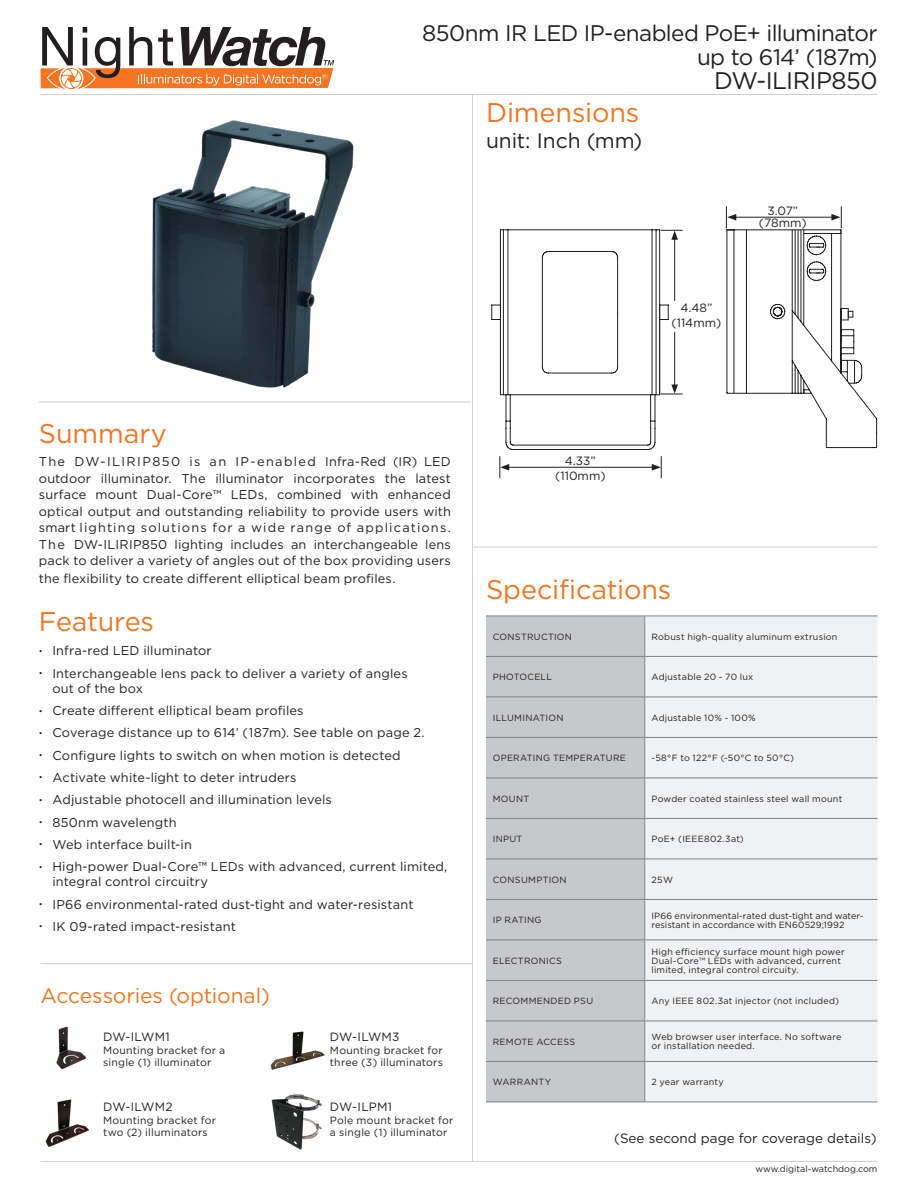
<style>
.page{position:relative;width:918px;height:1188px;background:#fff}
.page>*{position:absolute;margin:0;border:0;box-sizing:border-box;transform-origin:0 0}
.t1{font:27px "Gotham";letter-spacing:-.005em;color:#f47521}
.t2{font:24px "Gotham";letter-spacing:-.02em;color:#231f20}
.t3{font:22.5px/24px "Gotham";letter-spacing:-.03em;color:#231f20;text-align:right}
.t4{font:21px "Gotham";letter-spacing:-.005em;color:#f47521}
.t5{font:21px "Gotham";letter-spacing:-.005em;color:#231f20}
.t6{font:13.5px "Gotham";color:#231f20}
.t7{font:12.75px/16.5px "Gotham";letter-spacing:.01em;color:#231f20}
.t8{font:12px "Gotham";color:#231f20}
.t9{font:10.5px/12.6px "Gotham";letter-spacing:.02em;color:#231f20}
.t10{font:9px/9px "Gotham";letter-spacing:.025em;color:#231f20}
.t11{font:9px/9px "Gotham";letter-spacing:.005em;color:#231f20}
.t12{font:9px "Gotham";color:#231f20}
.s1{font-size:8.25px}
</style>
<div class="page">
<hr style="left:40px;top:94px;width:838px;height:1px;background:#cfd0d2">
<hr style="left:40px;top:1161px;width:838px;height:1px;background:#cfd0d2">
<hr style="left:39px;top:402px;width:432px;height:1px;background:#cfd0d2">
<hr style="left:472px;top:94px;width:1px;height:1067px;background:#cfd0d2">
<hr style="left:472px;top:547px;width:406px;height:1px;background:#cfd0d2">
<hr style="left:507px;top:467px;width:147px;height:1px;background:#231f20">
<svg style="left:499px;top:456px;width:10px;height:22px"></svg>
<svg style="left:652px;top:456px;width:10px;height:22px"></svg>
<svg style="left:491px;top:229px;width:192px;height:221px"></svg>
<svg style="left:726px;top:206px;width:152px;height:242px"></svg>
<div style="left:486px;top:617px;width:159px;height:485px;background:#c7c8ca"></div>
<div style="left:646px;top:617px;width:232px;height:485px;background:#f0f1f2"></div>
<hr style="left:486px;top:616px;width:159px;height:1px;background:#808285">
<hr style="left:645px;top:616px;width:233px;height:1px;background:#808285">
<hr style="left:645px;top:616px;width:1px;height:40px;background:#808285">
<hr style="left:486px;top:656px;width:159px;height:1px;background:#808285">
<hr style="left:645px;top:656px;width:233px;height:1px;background:#808285">
<hr style="left:645px;top:657px;width:1px;height:40px;background:#808285">
<hr style="left:486px;top:697px;width:159px;height:1px;background:#808285">
<hr style="left:645px;top:697px;width:233px;height:1px;background:#808285">
<hr style="left:645px;top:697px;width:1px;height:40px;background:#808285">
<hr style="left:486px;top:737px;width:159px;height:1px;background:#808285">
<hr style="left:645px;top:737px;width:233px;height:1px;background:#808285">
<hr style="left:645px;top:738px;width:1px;height:40px;background:#808285">
<hr style="left:486px;top:778px;width:159px;height:1px;background:#808285">
<hr style="left:645px;top:778px;width:233px;height:1px;background:#808285">
<hr style="left:645px;top:778px;width:1px;height:40px;background:#808285">
<hr style="left:486px;top:818px;width:159px;height:1px;background:#808285">
<hr style="left:645px;top:818px;width:233px;height:1px;background:#808285">
<hr style="left:645px;top:819px;width:1px;height:40px;background:#808285">
<hr style="left:486px;top:859px;width:159px;height:1px;background:#808285">
<hr style="left:645px;top:859px;width:233px;height:1px;background:#808285">
<hr style="left:645px;top:859px;width:1px;height:40px;background:#808285">
<hr style="left:486px;top:899px;width:159px;height:1px;background:#808285">
<hr style="left:645px;top:899px;width:233px;height:1px;background:#808285">
<hr style="left:645px;top:900px;width:1px;height:40px;background:#808285">
<hr style="left:486px;top:940px;width:159px;height:1px;background:#808285">
<hr style="left:645px;top:940px;width:233px;height:1px;background:#808285">
<hr style="left:645px;top:940px;width:1px;height:40px;background:#808285">
<hr style="left:486px;top:980px;width:159px;height:1px;background:#808285">
<hr style="left:645px;top:980px;width:233px;height:1px;background:#808285">
<hr style="left:645px;top:981px;width:1px;height:40px;background:#808285">
<hr style="left:486px;top:1021px;width:159px;height:1px;background:#808285">
<hr style="left:645px;top:1021px;width:233px;height:1px;background:#808285">
<hr style="left:645px;top:1021px;width:1px;height:40px;background:#808285">
<hr style="left:486px;top:1061px;width:159px;height:1px;background:#808285">
<hr style="left:645px;top:1061px;width:233px;height:1px;background:#808285">
<hr style="left:645px;top:1062px;width:1px;height:40px;background:#808285">
<hr style="left:486px;top:1102px;width:159px;height:1px;background:#808285">
<hr style="left:645px;top:1102px;width:233px;height:1px;background:#808285">
<hr style="left:40px;top:963px;width:432px;height:1px;background:#cfd0d2">
<img style="left:272px;top:1094px;width:50px;height:55px">
<img style="left:56px;top:1027px;width:30px;height:42px">
<img style="left:45px;top:1099px;width:44px;height:48px">
<img style="left:271px;top:1032px;width:53px;height:37px">
<svg style="left:40px;top:27px;width:294px;height:63px"></svg>
<img style="left:152px;top:120px;width:202px;height:268px">
<p class="t3" style="left:422px;top:21px;width:457px">850nm IR LED IP-enabled PoE+ illuminator up to 614’ (187m)</p>
<p class="t2" style="left:714px;top:66px;width:165px">DW-ILIRIP850</p>
<p class="t1" style="left:486px;top:96px;width:155px">Dimensions</p>
<p class="t5" style="left:486px;top:127px;width:158px">unit: Inch (mm)</p>
<p class="t8" style="left:680px;top:300px;width:33px">4.48”</p>
<p class="t8" style="left:672px;top:315px;width:51px">(114mm)</p>
<p class="t8" style="left:767px;top:203px;width:32px">3.07”</p>
<p class="t8" style="left:759px;top:215px;width:49px">(78mm)</p>
<p class="t1" style="left:39px;top:416px;width:129px">Summary</p>
<p class="t7" style="left:39px;top:453px;width:414px;text-align:justify">The DW-ILIRIP850 is an IP-enabled Infra-Red (IR) LED outdoor illuminator. The illuminator incorporates the latest surface mount Dual-Core™ LEDs, combined with enhanced optical output and outstanding reliability to provide users with smart lighting solutions for a wide range of applications.<br>The DW-ILIRIP850 lighting includes an interchangeable lens pack to deliver a variety of angles out of the box providing users</p>
<p class="t7" style="left:39px;top:570px;width:358px">the flexibility to create different elliptical beam profiles.</p>
<p class="t1" style="left:39px;top:604px;width:117px">Features</p>
<p class="t7" style="left:39px;top:642px;width:174px"><span class="s1">•</span> Infra-red LED illuminator</p>
<p class="t7" style="left:52px;top:665px;width:357px;line-height:15px;text-indent:-13px"><span class="s1">•</span> Interchangeable lens pack to deliver a variety of angles out of the box</p>
<p class="t7" style="left:39px;top:702px;width:266px"><span class="s1">•</span> Create different elliptical beam profiles</p>
<p class="t7" style="left:39px;top:724px;width:387px"><span class="s1">•</span> Coverage distance up to 614’ (187m). See table on page 2.</p>
<p class="t7" style="left:39px;top:747px;width:363px"><span class="s1">•</span> Configure lights to switch on when motion is detected</p>
<p class="t7" style="left:39px;top:769px;width:259px"><span class="s1">•</span> Activate white-light to deter intruders</p>
<p class="t7" style="left:39px;top:791px;width:295px"><span class="s1">•</span> Adjustable photocell and illumination levels</p>
<p class="t7" style="left:39px;top:814px;width:139px"><span class="s1">•</span> 850nm wavelength</p>
<p class="t7" style="left:39px;top:836px;width:155px"><span class="s1">•</span> Web interface built-in</p>
<p class="t7" style="left:52px;top:859px;width:397px;line-height:15px;text-indent:-13px"><span class="s1">•</span> High-power Dual-Core™ LEDs with advanced, current limited, integral control circuitry</p>
<p class="t7" style="left:39px;top:896px;width:376px"><span class="s1">•</span> IP66 environmental-rated dust-tight and water-resistant</p>
<p class="t7" style="left:39px;top:918px;width:198px"><span class="s1">•</span> IK 09-rated impact-resistant</p>
<p class="t4" style="left:40px;top:982px;width:231px">Accessories (optional)</p>
<p class="t8" style="left:103px;top:1029px;width:68px">DW-ILWM1</p>
<p class="t9" style="left:103px;top:1043px;width:124px">Mounting bracket for a single (1) illuminator</p>
<p class="t8" style="left:103px;top:1099px;width:71px">DW-ILWM2</p>
<p class="t9" style="left:103px;top:1114px;width:114px">Mounting bracket for two (2) illuminators</p>
<p class="t8" style="left:330px;top:1029px;width:71px">DW-ILWM3</p>
<p class="t9" style="left:330px;top:1043px;width:114px">Mounting bracket for three (3) illuminators</p>
<p class="t8" style="left:330px;top:1099px;width:64px">DW-ILPM1</p>
<p class="t9" style="left:330px;top:1114px;width:125px">Pole mount bracket for a single (1) illuminator</p>
<p class="t8" style="left:565px;top:453px;width:33px">4.33”</p>
<p class="t8" style="left:555px;top:468px;width:52px">(110mm)</p>
<p class="t1" style="left:486px;top:573px;width:187px">Specifications</p>
<p class="t10" style="left:493px;top:632px;width:81px">CONSTRUCTION</p>
<p class="t10" style="left:652px;top:632px;width:187px">Robust high-quality aluminum extrusion</p>
<p class="t10" style="left:493px;top:672px;width:61px">PHOTOCELL</p>
<p class="t10" style="left:652px;top:672px;width:103px">Adjustable 20 - 70 lux</p>
<p class="t10" style="left:493px;top:713px;width:72px">ILLUMINATION</p>
<p class="t10" style="left:652px;top:713px;width:106px">Adjustable 10% - 100%</p>
<p class="t10" style="left:493px;top:753px;width:135px">OPERATING TEMPERATURE</p>
<p class="t10" style="left:652px;top:753px;width:144px">-58°F to 122°F (-50°C to 50°C)</p>
<p class="t10" style="left:493px;top:794px;width:38px">MOUNT</p>
<p class="t10" style="left:652px;top:794px;width:192px">Powder coated stainless steel wall mount</p>
<p class="t10" style="left:493px;top:834px;width:31px">INPUT</p>
<p class="t10" style="left:652px;top:834px;width:94px">PoE+ (IEEE802.3at)</p>
<p class="t10" style="left:493px;top:875px;width:75px">CONSUMPTION</p>
<p class="t10" style="left:652px;top:875px;width:23px">25W</p>
<p class="t10" style="left:493px;top:915px;width:50px">IP RATING</p>
<p class="t11" style="left:652px;top:911px;width:213px">IP66 environmental-rated dust-tight and water&shy;resistant in accordance with EN60529;1992</p>
<p class="t10" style="left:493px;top:956px;width:71px">ELECTRONICS</p>
<p class="t10" style="left:652px;top:947px;width:195px">High efficiency surface mount high power</p>
<p class="t10" style="left:652px;top:956px;width:191px">Dual-Core™ LEDs with advanced, current limited, integral control circuity.</p>
<p class="t10" style="left:493px;top:996px;width:102px">RECOMMENDED PSU</p>
<p class="t10" style="left:652px;top:996px;width:189px">Any IEEE 802.3at injector (not included)</p>
<p class="t10" style="left:493px;top:1037px;width:84px">REMOTE ACCESS</p>
<p class="t10" style="left:652px;top:1032px;width:192px">Web browser user interface. No software</p>
<p class="t10" style="left:652px;top:1041px;width:105px">or installation needed.</p>
<p class="t10" style="left:493px;top:1077px;width:60px">WARRANTY</p>
<p class="t10" style="left:652px;top:1077px;width:74px">2 year warranty</p>
<p class="t6" style="left:614px;top:1130px;width:264px">(See second page for coverage details)</p>
<p class="t12" style="left:755px;top:1163px;width:124px">www.digital-watchdog.com</p>
</div>
